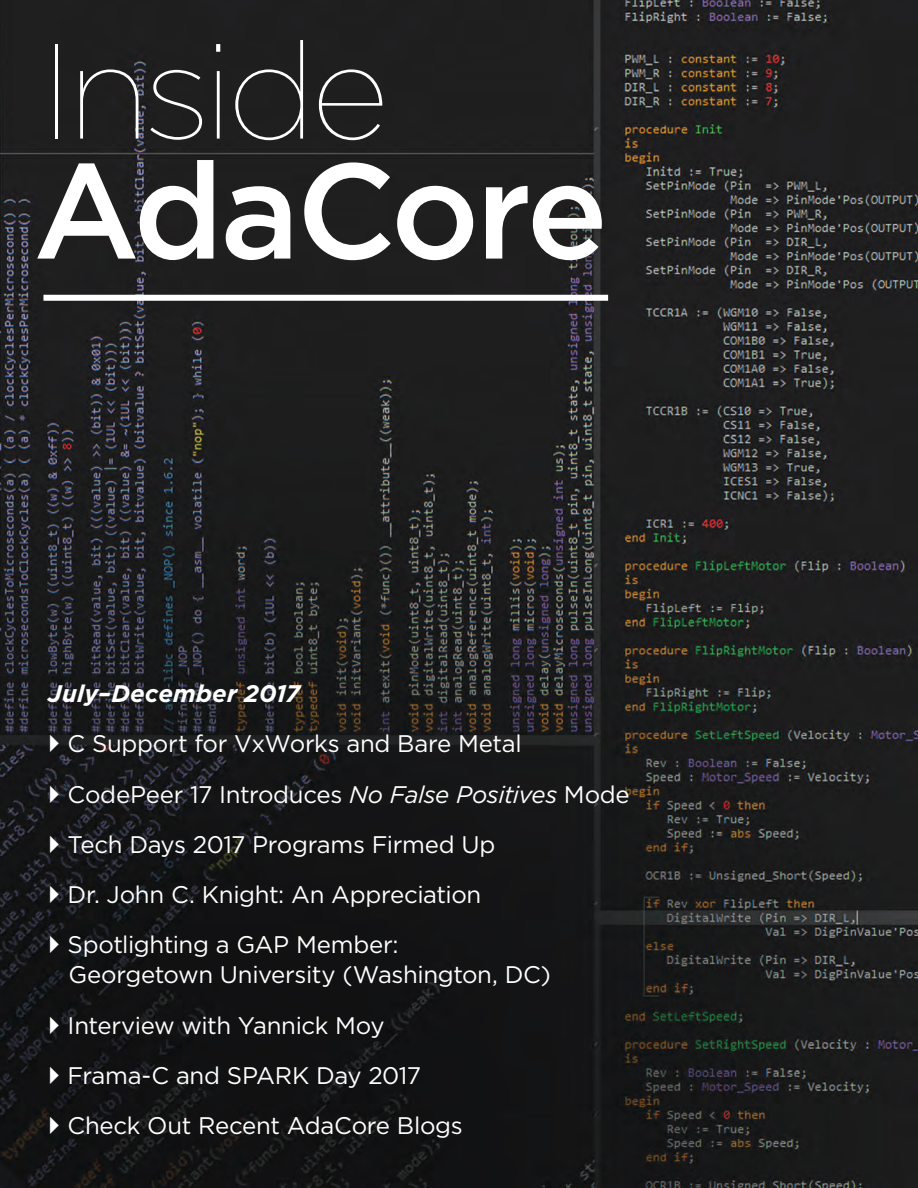
<style>
.page{position:relative;width:918px;height:1188px;background:#fff}
.page>*{position:absolute;margin:0;border:0;box-sizing:border-box;transform-origin:0 0}
.t1{font:500 135px "Gotham";letter-spacing:-.035em;color:#fff}
.t2{font:100 135px "Gotham";letter-spacing:-.04em;color:#fff}
.features{font:24px/30px "Gotham";letter-spacing:-.015em;color:#fff}
.features-2{font:italic 700 24px "Gotham";color:#fff}
.s1{font-style:italic}
</style>
<div class="page">
<img style="left:0;top:0;width:918px;height:1188px">
<div style="left:26px;top:28px;width:588px;height:244px;background:#231f20"></div>
<div style="left:43px;top:295px;width:565px;height:6px;background:#fff"></div>
<svg style="left:50px;top:735px;width:9px;height:17px"></svg>
<svg style="left:50px;top:785px;width:9px;height:18px"></svg>
<svg style="left:50px;top:835px;width:9px;height:18px"></svg>
<svg style="left:50px;top:885px;width:9px;height:18px"></svg>
<svg style="left:50px;top:936px;width:9px;height:17px"></svg>
<svg style="left:50px;top:1016px;width:9px;height:18px"></svg>
<svg style="left:50px;top:1066px;width:9px;height:18px"></svg>
<svg style="left:50px;top:1116px;width:9px;height:18px"></svg>
<p class="t2" style="left:40px;top:8px;width:351px">Inside</p>
<p class="t1" style="left:33px;top:122px;width:576px">AdaCore</p>
<p class="features-2" style="left:48px;top:678px;width:254px">July–December 2017</p>
<p class="features" style="left:68px;top:728px;width:456px">C Support for VxWorks and Bare Metal</p>
<p class="features" style="left:68px;top:779px;width:564px">CodePeer 17 Introduces <span class="s1">No False Positives</span> Mode</p>
<p class="features" style="left:68px;top:829px;width:429px">Tech Days 2017 Programs Firmed Up</p>
<p class="features" style="left:68px;top:879px;width:415px">Dr. John C. Knight: An Appreciation</p>
<p class="features" style="left:68px;top:929px;width:485px">Spotlighting a GAP Member:<br>Georgetown University (Washington, DC)</p>
<p class="features" style="left:68px;top:1010px;width:318px">Interview with Yannick Moy</p>
<p class="features" style="left:68px;top:1060px;width:355px">Frama-C and SPARK Day 2017</p>
<p class="features" style="left:68px;top:1110px;width:397px">Check Out Recent AdaCore Blogs</p>
</div>
